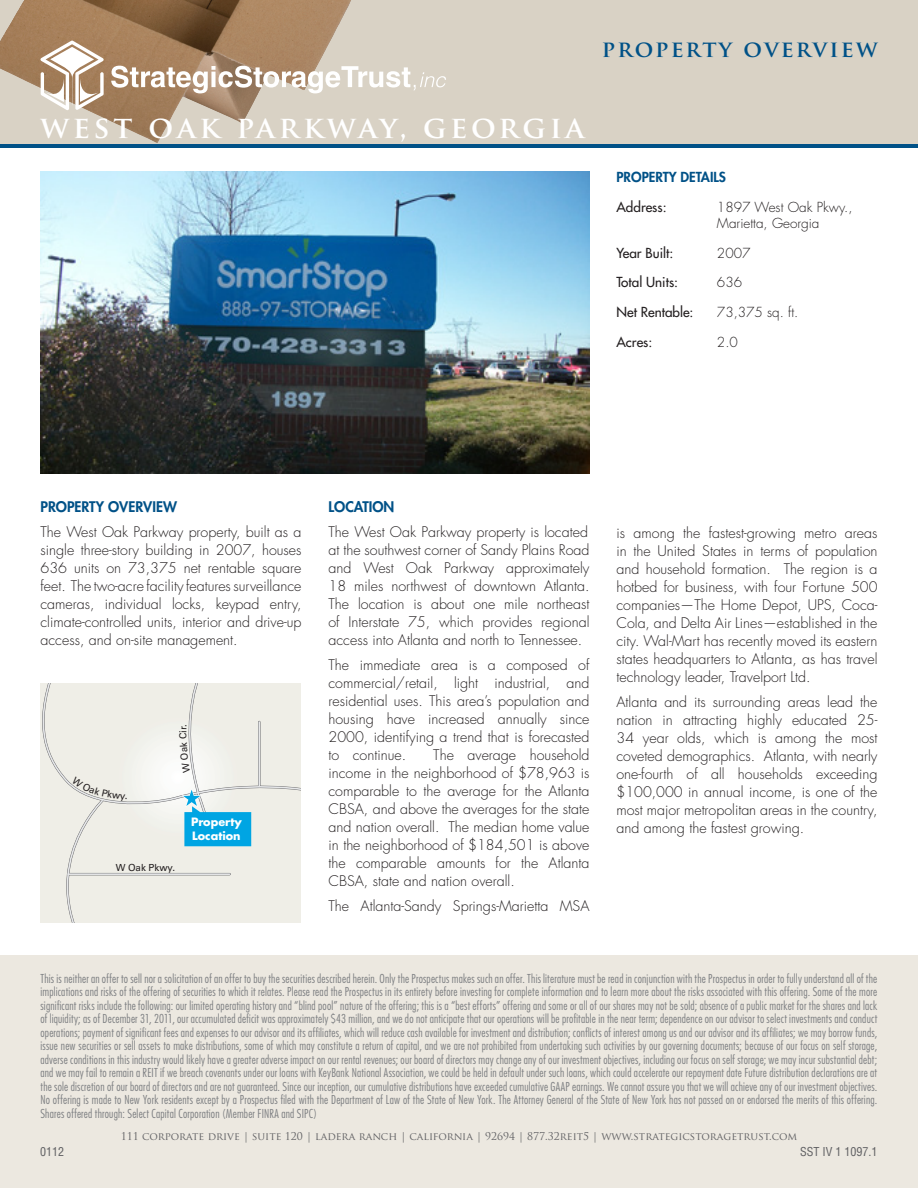
<style>
.page{position:relative;width:918px;height:1188px;background:#fff}
.page>*{position:absolute;margin:0;border:0;box-sizing:border-box;transform-origin:0 0}
.t1{font:700 30px "Trajan Pro";letter-spacing:.12em;color:#fff}
.t2{font:700 22.5px "Trajan Pro";letter-spacing:.1em;color:#005187}
.t3{font:300 14.25px/18px "Futura Std";color:#231f20;text-align:justify}
.t4{font:800 14.25px "Futura Std";color:#005187}
.t5{font:300 13.5px/16.2px "Futura Std";color:#231f20}
.t6{font:500 13.5px "Futura Std";color:#231f20}
.t7{font:800 13.5px "Futura Std";color:#005187}
.t8{font:300 condensed 12px/13.5px "Futura Std";letter-spacing:.015em;color:#7d7f82;text-align:justify}
.t9{font:condensed 12px "Helvetica LT Std";color:#5f5f62}
.t10{font:700 11.25px/13.5px "Futura Std";color:#fff}
.t11{font:10.5px "Trajan Pro";color:#5f5f62}
.t12{font:9.75px "Univers LT Std";color:#231f20}
</style>
<div class="page">
<div style="left:0;top:0;width:918px;height:147px;background:#d9d2c5"></div>
<hr style="left:0;top:144px;width:918px;height:4px;background:#005187">
<img style="left:0;top:0;width:351px;height:143px">
<div style="left:0;top:956px;width:918px;height:232px;background:#ece8e0"></div>
<img style="left:40px;top:171px;width:549px;height:302px">
<svg style="left:111px;top:66px;width:335px;height:27px"></svg>
<svg style="left:40px;top:40px;width:64px;height:70px;background:#cab6a1"></svg>
<svg style="left:40px;top:684px;width:261px;height:239px;background:#e4eae6"></svg>
<h2 class="t2" style="left:602px;top:35px;width:277px">PROPERTY OVERVIEW</h2>
<h1 class="t1" style="left:40px;top:109px;width:545px">WEST OAK PARKWAY, GEORGIA</h1>
<p class="t7" style="left:616px;top:169px;width:111px">PROPERTY DETAILS</p>
<p class="t6" style="left:616px;top:198px;width:52px">Address:</p>
<p class="t5" style="left:717px;top:199px;width:137px">1897 West Oak Pkwy.,<br>Marietta, Georgia</p>
<p class="t6" style="left:616px;top:244px;width:58px">Year Built:</p>
<p class="t5" style="left:717px;top:245px;width:35px">2007</p>
<p class="t6" style="left:616px;top:274px;width:63px">Total Units:</p>
<p class="t5" style="left:717px;top:275px;width:27px">636</p>
<p class="t6" style="left:616px;top:304px;width:79px">Net Rentable:</p>
<p class="t5" style="left:717px;top:305px;width:83px">73,375 sq. ft.</p>
<p class="t6" style="left:616px;top:333px;width:37px">Acres:</p>
<p class="t5" style="left:717px;top:334px;width:22px">2.0</p>
<p class="t4" style="left:40px;top:498px;width:138px">PROPERTY OVERVIEW</p>
<p class="t3" style="left:40px;top:523px;width:263px">The West Oak Parkway property, built as a single three-story building in 2007, houses 636 units on 73,375 net rentable square feet. The two-acre facility features surveillance cameras, individual locks, keypad entry, climate-controlled units, interior and drive-up access, and on-site management.</p>
<p class="t12" style="left:177px;top:733px;width:4px;rotate:-90deg">i</p>
<p class="t12" style="left:116px;top:862px;width:61px">W Oak Pkwy.</p>
<p class="t10" style="left:191px;top:815px;width:52px">Property<br>Location</p>
<p class="t4" style="left:329px;top:498px;width:67px">LOCATION</p>
<p class="t3" style="left:329px;top:523px;width:263px">The West Oak Parkway property is located at the southwest corner of Sandy Plains Road and West Oak Parkway approximately 18 miles northwest of downtown Atlanta.<br>The location is about one mile northeast of Interstate 75, which provides regional access into Atlanta and north to Tennessee.</p>
<p class="t3" style="left:329px;top:656px;width:263px">The immediate area is a composed of commercial/retail, light industrial, and residential uses. This area’s population and housing have increased annually since 2000, identifying a trend that is forecasted to continue.</p>
<p class="t3" style="left:329px;top:746px;width:263px;text-indent:105px">The average household income in the neighborhood of $78,963 is comparable to the average for the Atlanta CBSA, and above the averages for the state and nation overall. The median home value in the neighborhood of $184,501 is above the comparable amounts for the Atlanta CBSA, state and nation overall.</p>
<p class="t3" style="left:329px;top:897px;width:263px">The Atlanta-Sandy Springs-Marietta MSA</p>
<p class="t3" style="left:617px;top:524px;width:263px">is among the fastest-growing metro areas in the United States in terms of population and household formation. The region is a hotbed for business, with four Fortune 500 companies—The Home Depot, UPS, Coca-Cola, and Delta Air Lines—established in the city. Wal-Mart has recently moved its eastern states headquarters to Atlanta, as has travel technology leader, Travelport Ltd.</p>
<p class="t3" style="left:617px;top:693px;width:263px">Atlanta and its surrounding areas lead the nation in attracting highly educated 25- 34 year olds, which is among the most coveted demographics. Atlanta, with nearly one-fourth of all households exceeding $100,000 in annual income, is one of the most major metropolitan areas in the country, and among the fastest growing.</p>
<p class="t8" style="left:40px;top:972px;width:838px">This is neither an offer to sell nor a solicitation of an offer to buy the securities described herein. Only the Prospectus makes such an offer. This literature must be read in conjunction with the Prospectus in order to fully understand all of the implications and risks of the offering of securities to which it relates. Please read the Prospectus in its entirety before investing for complete information and to learn more about the risks associated with this offering. Some of the more significant risks include the following: our limited operating history and “blind pool” nature of the offering; this is a “best efforts” offering and some or all of our shares may not be sold; absence of a public market for the shares and lack of liquidity; as of December 31, 2011, our accumulated deficit was approximately $43 million, and we do not anticipate that our operations will be profitable in the near term; dependence on our advisor to select investments and conduct operations; payment of significant fees and expenses to our advisor and its affiliates, which will reduce cash available for investment and distribution; conflicts of interest among us and our advisor and its affiliates; we may borrow funds, issue new securities or sell assets to make distributions, some of which may constitute a return of capital, and we are not prohibited from undertaking such activities by our governing documents; because of our focus on self storage, adverse conditions in this industry would likely have a greater adverse impact on our rental revenues; our board of directors may change any of our investment objectives, including our focus on self storage; we may incur substantial debt; and we may fail to remain a REIT if we breach covenants under our loans with KeyBank National Association, we could be held in default under such loans, which could accelerate our repayment date Future distribution declarations are at the sole discretion of our board of directors and are not guaranteed. Since our inception, our cumulative distributions have exceeded cumulative GAAP earnings. We cannot assure you that we will achieve any of our investment objectives.<br>No offering is made to New York residents except by a Prospectus filed with the Department of Law of the State of New York. The Attorney General of the State of New York has not passed on or endorsed the merits of this offering.<br>Shares offered through: Select Capital Corporation (Member FINRA and SIPC)</p>
<p class="t9" style="left:40px;top:1144px;width:25px">0112</p>
<p class="t11" style="left:121px;top:1130px;width:678px">111 CORPORATE DRIVE | SUITE 120 | LADERA RANCH | CALIFORNIA | 92694 | 877.32REIT5 | WWW.STRATEGICSTORAGETRUST.COM</p>
<p class="t9" style="left:800px;top:1144px;width:79px">SST IV 1 1097.1</p>
</div>
